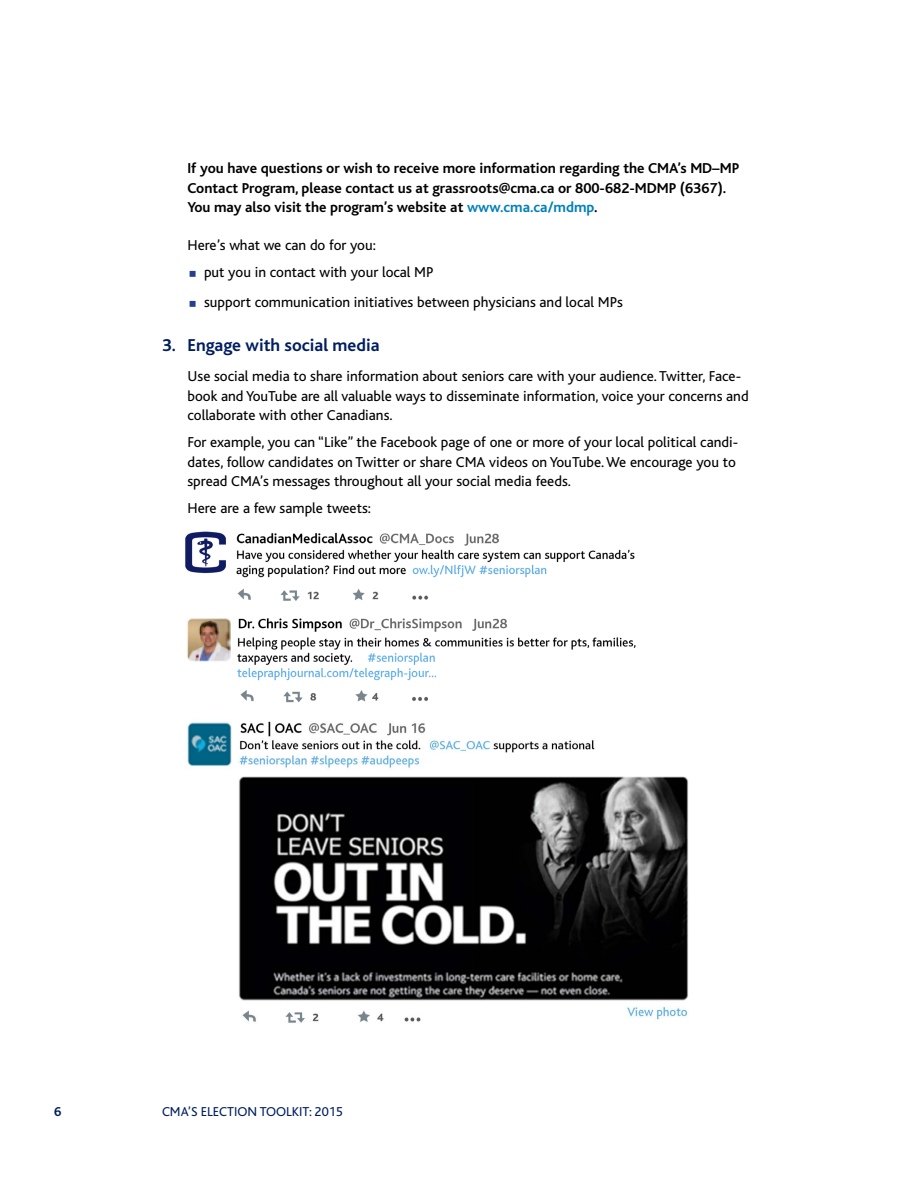
<style>
.page{position:relative;width:918px;height:1188px;background:#fff}
.page>*{position:absolute;margin:0;border:0;box-sizing:border-box;transform-origin:0 0}
.t1{font:700 18px "Bliss";color:#001e61}
.t2{font:15px/19.5px "Bliss";color:#000}
.t3{font:700 15px/19.5px "Bliss";color:#000}
.t4{font:13.5px "Bliss";color:#001e61}
.t5{font:700 13.5px "Bliss";color:#001e61}
.s1{color:#007fba}
</style>
<div class="page">
<img style="left:185px;top:531px;width:450px;height:70px">
<img style="left:187px;top:618px;width:449px;height:85px">
<img style="left:187px;top:721px;width:502px;height:302px">
<p class="t3" style="left:188px;top:159px;width:553px">If you have questions or wish to receive more information regarding the CMA’s MD–MP<br>Contact Program, please contact us at grassroots@cma.ca or 800-682-MDMP (6367).<br>You may also visit the program’s website at <span class="s1">www.cma.ca/mdmp</span>.</p>
<p class="t2" style="left:204px;top:232px;width:231px;line-height:27px;text-indent:-16px">Here’s what we can do for you:<br>put you in contact with your local MP</p>
<p class="t2" style="left:204px;top:293px;width:420px">support communication initiatives between physicians and local MPs</p>
<p class="t1" style="left:162px;top:336px;width:219px">3. Engage with social media</p>
<p class="t2" style="left:188px;top:367px;width:563px">Use social media to share information about seniors care with your audience. Twitter, Face&shy;book and YouTube are all valuable ways to disseminate information, voice your concerns and collaborate with other Canadians.</p>
<p class="t2" style="left:188px;top:433px;width:552px">For example, you can “Like” the Facebook page of one or more of your local political candi&shy;dates, follow candidates on Twitter or share CMA videos on YouTube. We encourage you to spread CMA’s messages throughout all your social media feeds.</p>
<p class="t2" style="left:188px;top:499px;width:185px">Here are a few sample tweets:</p>
<p class="t5" style="left:54px;top:1104px;width:9px">6</p>
<p class="t4" style="left:162px;top:1104px;width:182px">CMA’S ELECTION TOOLKIT: 2015</p>
</div>
